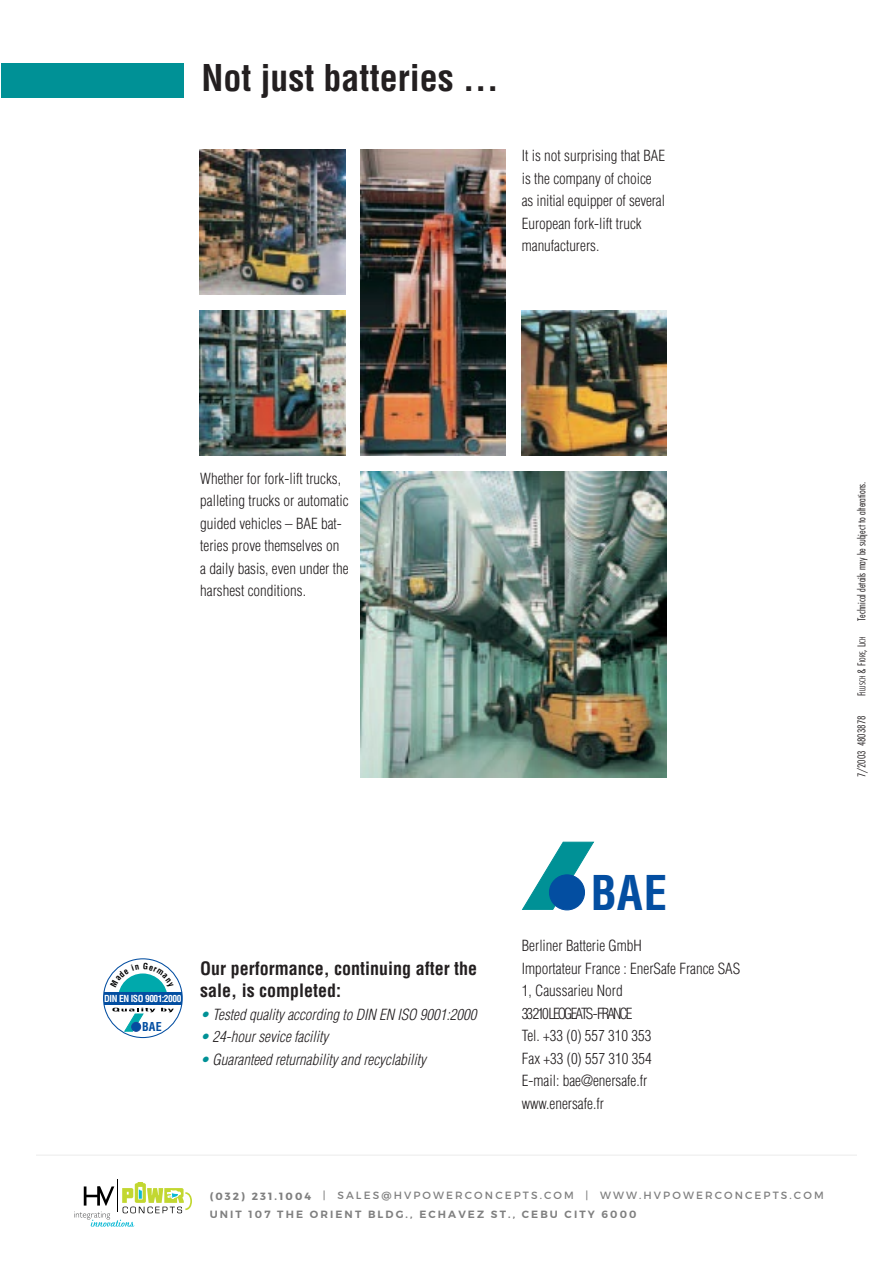
<style>
.page{position:relative;width:893px;height:1262px;background:#fff}
.page>*{position:absolute;margin:0;border:0;box-sizing:border-box;transform-origin:0 0}
.t1{font:700 condensed 46.65px "Helvetica";color:#034ea1}
.t2{font:700 condensed 36px "Helvetica";color:#231f20}
.t3{font:700 condensed 18px/22.5px "Helvetica";color:#231f20}
.t4{font:300 condensed 15px/22.5px "Helvetica";color:#231f20}
.t5{font:italic 300 condensed 15px "Helvetica";color:#231f20}
.t6{font:700 condensed 12px "Helvetica";color:#034ea1}
.t7{font:10.5px "Montserrat";letter-spacing:.2em;color:#808080}
.t8{font:300 condensed 10.5px "Futura";color:#231f20}
.t9{font:600 10.5px "Montserrat";letter-spacing:.2em;color:#808080}
.t10{font:700 condensed 9.45px "Helvetica";letter-spacing:-.045em;color:#fff}
.t11{font:300 condensed 7.8px "Futura";color:#231f20}
.s1{font-size:10.5px}
.s2{color:#009196}
.s3{font-weight:700}
</style>
<div class="page">
<hr style="left:36px;top:1154px;width:820px;height:1px;background:#f2f2f2">
<div style="left:1px;top:64px;width:182px;height:34px;background:#009196"></div>
<img style="left:200px;top:150px;width:145px;height:145px">
<img style="left:521px;top:310px;width:145px;height:145px">
<img style="left:360px;top:472px;width:306px;height:305px">
<img style="left:200px;top:310px;width:145px;height:146px">
<img style="left:360px;top:149px;width:146px;height:306px">
<svg style="left:521px;top:841px;width:73px;height:69px"></svg>
<div style="left:549px;top:875px;width:35px;height:35px;background:#034ea1;border-radius:50%"></div>
<div style="left:549px;top:874px;width:36px;height:36px;border:1px solid #034ea1;border-radius:50%"></div>
<div style="left:104px;top:992px;width:78px;height:13px;background:#034ea1"></div>
<svg style="left:112px;top:1007px;width:43px;height:24px"></svg>
<svg style="left:161px;top:1007px;width:13px;height:5px"></svg>
<hr style="left:118px;top:1179px;width:1px;height:33px;background:#000">
<svg style="left:74px;top:1182px;width:118px;height:44px"></svg>
<svg style="left:110px;top:962px;width:64px;height:30px"></svg>
<h2 class="t2" style="left:201px;top:55px;width:298px">Not just batteries ...</h2>
<p class="t4" style="left:522px;top:145px;width:145px">It is not surprising that BAE is the company of choice as initial equipper of several<br>European fork-lift truck manufacturers.</p>
<p class="t4" style="left:200px;top:467px;width:150px">Whether for fork-lift trucks, palleting trucks or automatic guided vehicles – BAE bat&shy;teries prove themselves on a daily basis, even under the harshest conditions.</p>
<p class="t8" style="left:855px;top:621px;width:141px;rotate:-90deg">Technical details may be subject to alterations.</p>
<p class="t11" style="left:857px;top:696px;width:61px;rotate:-90deg"><span class="s1">F</span>ILUSCH <span class="s1">&amp; F</span>IORE<span class="s1">, L</span>ICH</p>
<p class="t8" style="left:855px;top:777px;width:63px;rotate:-90deg">7/2003 4803878</p>
<p class="t10" style="left:104px;top:993px;width:79px">DIN EN ISO 9001:2000</p>
<p class="t6" style="left:142px;top:1019px;width:21px">BAE</p>
<p class="t3" style="left:200px;top:956px;width:278px">Our performance, continuing after the sale, is completed:</p>
<p class="t5" style="left:200px;top:1004px;width:278px"><span class="s2">•</span> Tested quality according to DIN EN ISO 9001:2000</p>
<p class="t5" style="left:200px;top:1027px;width:130px"><span class="s2">•</span> 24-hour sevice facility</p>
<p class="t5" style="left:200px;top:1049px;width:227px"><span class="s2">•</span> Guaranteed returnability and recyclability</p>
<h1 class="t1" style="left:591px;top:863px;width:78px">BAE</h1>
<p class="t4" style="left:522px;top:934px;width:220px">Berliner Batterie GmbH<br>Importateur France : EnerSafe France SAS<br>1, Caussarieu Nord<br>33 210 LEOGEATS -FRANCE<br>Tel. +33 (0) 557 310 353<br>Fax +33 (0) 557 310 354<br>E-mail: bae@enersafe.fr<br>www.enersafe.fr</p>
<p class="t7" style="left:210px;top:1188px;width:615px"><span class="s3">(032) 231.1004</span> | SALES@HVPOWERCONCEPTS.COM | WWW.HVPOWERCONCEPTS.COM</p>
<p class="t9" style="left:210px;top:1207px;width:428px">UNIT 107 THE ORIENT BLDG., ECHAVEZ ST., CEBU CITY 6000</p>
</div>
